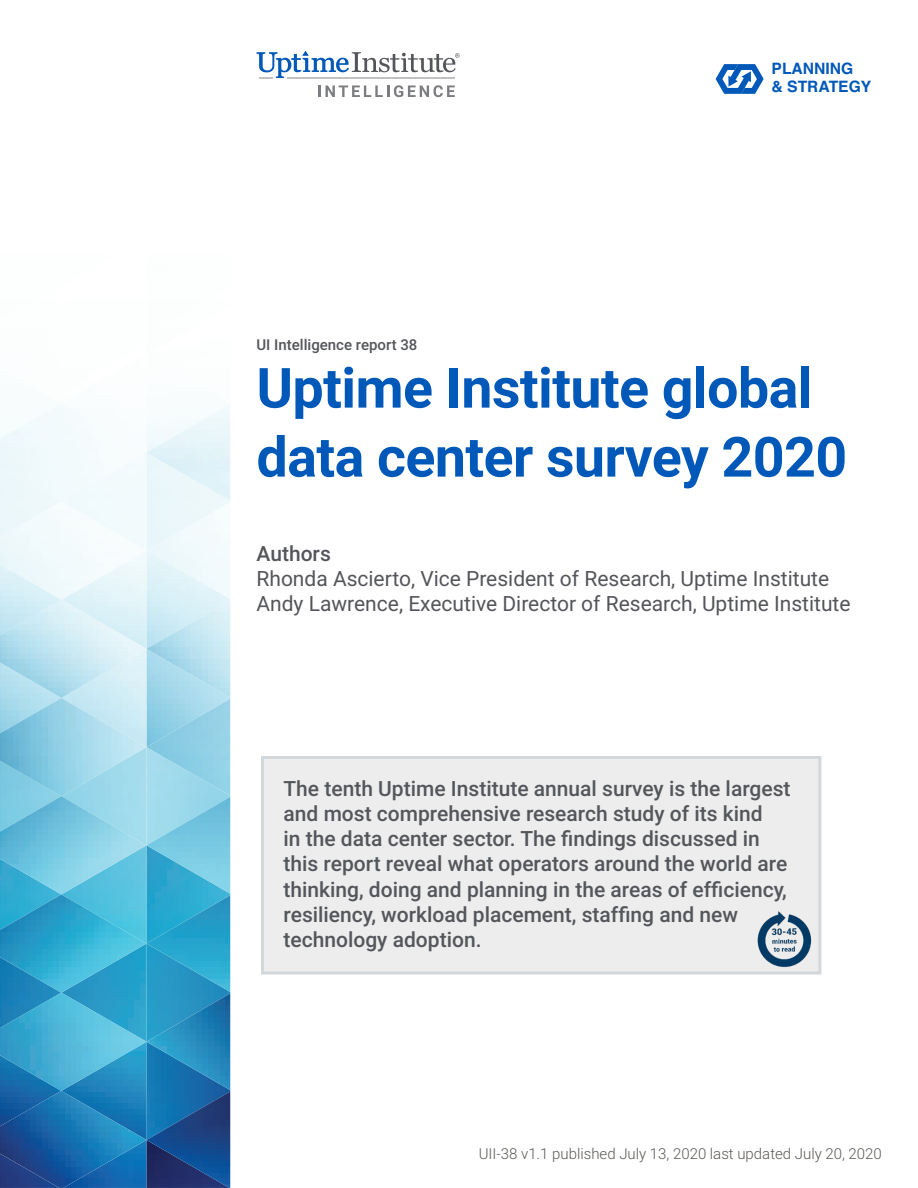
<style>
.page{position:relative;width:918px;height:1188px;background:#fff}
.page>*{position:absolute;margin:0;border:0;box-sizing:border-box;transform-origin:0 0}
.t1{font:700 55.5px/69px "Roboto";letter-spacing:-.01em;color:#0058b8}
.t2{font:500 21px/25.2px "Roboto";color:#53565a}
.t3{font:21px/25.2px "Roboto";color:#54555a}
.t4{font:500 21px "Roboto";color:#54555a}
.t5{font:700 15.6px/18.1px "Helvetica";color:#0058b8}
.t6{font:300 15px "Roboto";color:#5a5853}
.t7{font:500 15px "Roboto";color:#54555a}
</style>
<div class="page">
<img style="left:0;top:1091px;width:230px;height:97px">
<img style="left:146px;top:699px;width:84px;height:391px">
<img style="left:146px;top:405px;width:84px;height:292px">
<img style="left:0;top:405px;width:146px;height:686px">
<svg style="left:257px;top:51px;width:203px;height:27px"></svg>
<svg style="left:318px;top:85px;width:137px;height:12px"></svg>
<svg style="left:716px;top:64px;width:48px;height:30px"></svg>
<div style="left:261px;top:756px;width:560px;height:219px;background:#eeeded"></div>
<img style="left:757px;top:911px;width:55px;height:57px">
<p class="t7" style="left:256px;top:334px;width:162px">UI Intelligence report 38</p>
<p class="t5" style="left:772px;top:60px;width:101px">PLANNING<br>&amp; STRATEGY</p>
<h1 class="t1" style="left:256px;top:351px;width:592px">Uptime Institute global data center survey 2020</h1>
<p class="t4" style="left:256px;top:539px;width:76px">Authors</p>
<p class="t3" style="left:256px;top:565px;width:596px">Rhonda Ascierto, Vice President of Research, Uptime Institute<br>Andy Lawrence, Executive Director of Research, Uptime Institute</p>
<p class="t2" style="left:284px;top:775px;width:509px">The tenth Uptime Institute annual survey is the largest and most comprehensive research study of its kind<br>in the data center sector. The findings discussed in this report reveal what operators around the world are thinking, doing and planning in the areas of efficiency, resiliency, workload placement, staffing and new technology adoption.</p>
<p class="t6" style="left:479px;top:1143px;width:405px">UII-38 v1.1 published July 13, 2020 last updated July 20, 2020</p>
</div>
